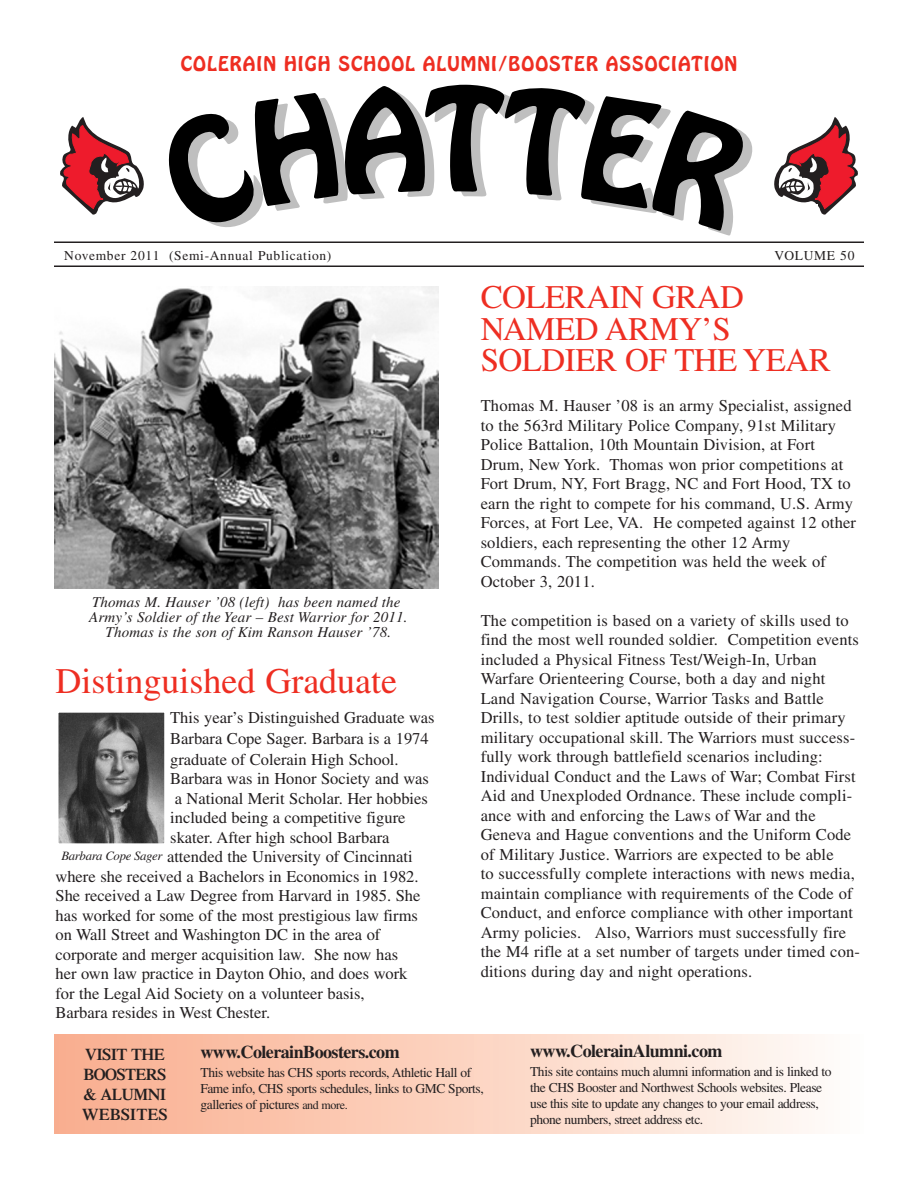
<style>
.page{position:relative;width:918px;height:1188px;background:#fff}
.page>*{position:absolute;margin:0;border:0;box-sizing:border-box;transform-origin:0 0}
.t1{font:36px "Times";color:#ee2e22}
.t2{font:33px/31.5px "Times";letter-spacing:-.015em;color:#ee2e22}
.t3{font:700 18px "Times";letter-spacing:-.03em;color:#231f20}
.t4{font:18px "Hobo";letter-spacing:.06em;color:#ee2e22}
.t5{font:16.5px/19.5px "Times";letter-spacing:.01em;color:#231f20}
.t6{font:600 16.5px/20px "Times";letter-spacing:-.035em;color:#231f20}
.t7{font:italic 15px/15px "Times";letter-spacing:.01em;color:#231f20;text-align:center}
.t8{font:13.5px/16.2px "Times";letter-spacing:-.03em;color:#231f20}
.t9{font:13.5px "Times";letter-spacing:.05em;color:#231f20}
.t10{font:italic 12.75px "Times";letter-spacing:-.025em;color:#231f20}
.s1{font-size:12px}
</style>
<div class="page">
<div style="left:54px;top:1035px;width:810px;height:99px;background:linear-gradient(to right,#f9ad8c,#fefcf8)"></div>
<svg style="left:60px;top:117px;width:84px;height:98px"></svg>
<svg style="left:774px;top:117px;width:84px;height:98px"></svg>
<div style="left:803px;top:204px;width:15px;height:8px;background:#fff"></div>
<hr style="left:54px;top:242px;width:810px;height:1px;background:#231f20">
<hr style="left:54px;top:266px;width:810px;height:1px;background:#231f20">
<img style="left:54px;top:286px;width:385px;height:303px">
<img style="left:59px;top:713px;width:105px;height:130px">
<div style="left:54px;top:708px;width:115px;height:140px;border:4px solid #fff"></div>
<p class="t4" style="left:181px;top:54px;width:558px">COLERAIN HIGH SCHOOL ALUMNI/BOOSTER ASSOCIATION</p>
<p class="t9" style="left:64px;top:250px;width:269px">November 2011 (Semi-Annual Publication)</p>
<p class="t9" style="left:775px;top:250px;width:81px">VOLUME 50</p>
<p class="t7" style="left:89px;top:596px;width:320px">Thomas M. Hauser ’08 (left) has been named the<br>Army’s Soldier of the Year – Best Warrior for 2011.<br>Thomas is the son of Kim Ranson Hauser ’78.</p>
<h1 class="t1" style="left:56px;top:668px;width:343px">Distinguished Graduate</h1>
<p class="t5" style="left:170px;top:708px;width:266px;line-height:21px">This year’s Distinguished Graduate was<br>Barbara Cope Sager. Barbara is a 1974 graduate of Colerain High School.</p>
<p class="t5" style="left:170px;top:771px;width:260px">Barbara was in Honor Society and was</p>
<p class="t5" style="left:175px;top:790px;width:255px">a National Merit Scholar. Her hobbies</p>
<p class="t5" style="left:170px;top:810px;width:237px">included being a competitive figure</p>
<p class="t5" style="left:170px;top:829px;width:221px">skater. After high school Barbara</p>
<p class="t5" style="left:167px;top:849px;width:247px">attended the University of Cincinnati</p>
<p class="t5" style="left:55px;top:868px;width:365px">where she received a Bachelors in Economics in 1982.</p>
<p class="t5" style="left:55px;top:888px;width:366px">She received a Law Degree from Harvard in 1985. She</p>
<p class="t5" style="left:55px;top:907px;width:364px">has worked for some of the most prestigious law firms</p>
<p class="t5" style="left:55px;top:927px;width:326px">on Wall Street and Washington DC in the area of</p>
<p class="t5" style="left:55px;top:946px;width:344px">corporate and merger acquisition law. She now has</p>
<p class="t5" style="left:55px;top:966px;width:353px">her own law practice in Dayton Ohio, and does work</p>
<p class="t5" style="left:55px;top:985px;width:311px">for the Legal Aid Society on a volunteer basis,</p>
<p class="t5" style="left:55px;top:1005px;width:216px">Barbara resides in West Chester.</p>
<p class="t10" style="left:61px;top:851px;width:103px">Barbara Cope Sager</p>
<h2 class="t2" style="left:481px;top:284px;width:352px">COLERAIN GRAD<br>NAMED ARMY’S<br>SOLDIER OF THE YEAR</h2>
<p class="t5" style="left:481px;top:398px;width:377px">Thomas M. Hauser ’08 is an army Specialist, assigned to the 563rd Military Police Company, 91st Military Police Battalion, 10th Mountain Division, at Fort Drum, New York. Thomas won prior competitions at Fort Drum, NY, Fort Bragg, NC and Fort Hood, TX to earn the right to compete for his command, U.S. Army Forces, at Fort Lee, VA. He competed against 12 other soldiers, each representing the other 12 Army Commands. The competition was held the week of October 3, 2011.</p>
<p class="t5" style="left:481px;top:612px;width:381px">The competition is based on a variety of skills used to find the most well rounded soldier. Competition events included a Physical Fitness Test/Weigh-In, Urban Warfare Orienteering Course, both a day and night Land Navigation Course, Warrior Tasks and Battle Drills, to test soldier aptitude outside of their primary military occupational skill. The Warriors must success&shy;fully work through battlefield scenarios including:<br>Individual Conduct and the Laws of War; Combat First Aid and Unexploded Ordnance. These include compli&shy;ance with and enforcing the Laws of War and the Geneva and Hague conventions and the Uniform Code of Military Justice. Warriors are expected to be able<br>to successfully complete interactions with news media, maintain compliance with requirements of the Code of Conduct, and enforce compliance with other important Army policies. Also, Warriors must successfully fire the M4 rifle at a set number of targets under timed con&shy;ditions during day and night operations.</p>
<p class="t6" style="left:82px;top:1046px;width:87px">VISIT THE<br>BOOSTERS &amp; ALUMNI<br>WEBSITES</p>
<p class="t3" style="left:530px;top:1045px;width:194px">www.ColerainAlumni.com</p>
<p class="t3" style="left:200px;top:1046px;width:201px">www.ColerainBoosters.com</p>
<p class="t8" style="left:200px;top:1066px;width:285px">This website has CHS sports records, Athletic Hall of<br>Fame info, CHS sports schedules, links to GMC Sports, galleries of pictures <span class="s1">and more.</span></p>
<p class="t8" style="left:530px;top:1065px;width:303px">This site contains much alumni information and is linked to the CHS Booster and Northwest Schools websites. Please use this site to update any changes to your email address, phone numbers, street address etc.</p>
</div>
